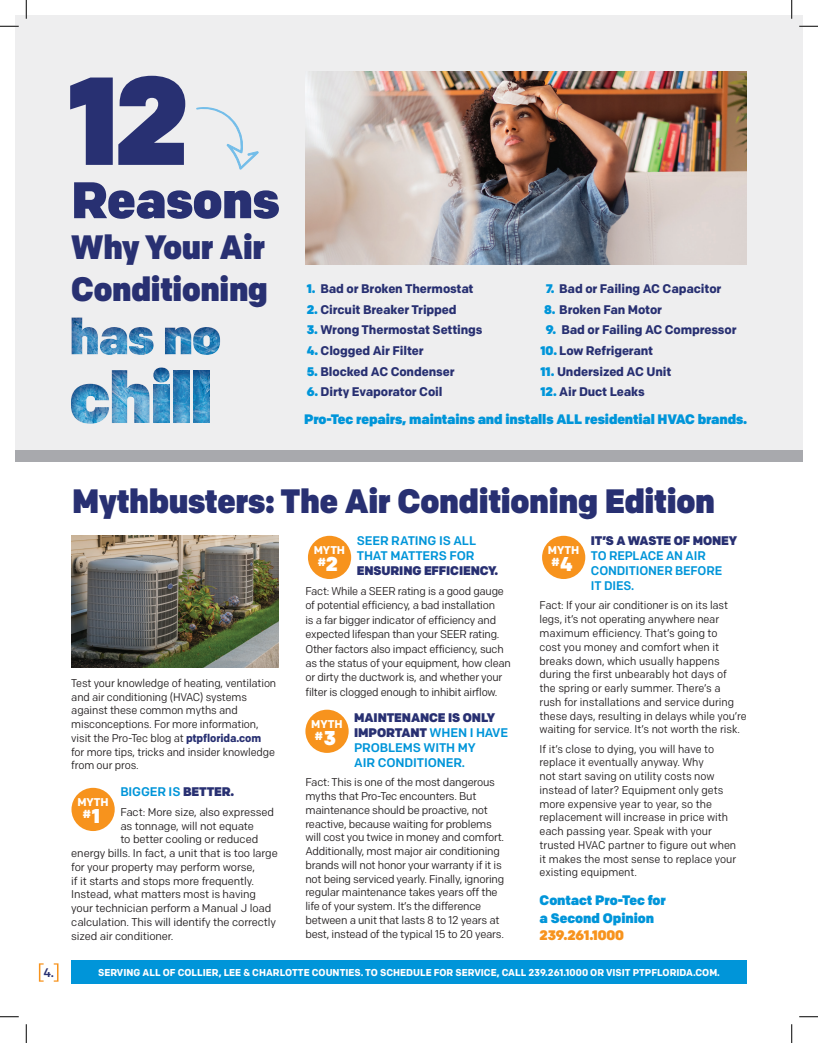
<style>
.page{position:relative;width:818px;height:1043px;background:#fff}
.page>*{position:absolute;margin:0;border:0;box-sizing:border-box;transform-origin:0 0}
.t1{font:900 124.75px "Colfax";color:#283072}
.t2{font:900 51.25px "Colfax";letter-spacing:-.01em;color:#283072}
.t3{font:900 33.75px "Colfax";letter-spacing:-.01em;color:#283072}
.t4{font:900 33.75px/41.2px "Colfax";letter-spacing:-.01em;color:#283072;scale:.95 1}
.t5{font:900 13.75px/17.5px "Colfax";letter-spacing:-.01em;color:#0095d9}
.t6{font:900 13.75px "Colfax";letter-spacing:-.01em;color:#f7931d}
.t7{font:700 12.5px "Colfax";letter-spacing:-.01em;color:#283072}
.t8{font:500 12.5px/15px "Colfax";letter-spacing:-.01em;color:#0095d9}
.t9{font:900 12.5px "Colfax";letter-spacing:-.01em;color:#283072}
.t10{font:500 12.5px "Colfax";color:#283072}
.t11{font:900 11.62px "Colfax";color:#fff}
.t12{font:11.25px/13.8px "Colfax";letter-spacing:-.01em;color:#231f20;scale:.95 1}
.t13{font:11.25px/13.8px "Colfax";letter-spacing:-.01em;color:#231f20}
.t14{font:11.25px/14.4px "Colfax";letter-spacing:-.01em;color:#231f20;scale:.96 1}
.t15{font:700 11.25px "Colfax";letter-spacing:-.01em;color:#fff}
.t16{font:700 10px "Colfax";color:#fff;scale:.96 1}
.s1{font-weight:900;color:#0095d9}
.s2{font-weight:700;color:#283072}
.s3{font-weight:900;color:#283072}
.s4{font-size:20px}
</style>
<div class="page">
<div style="left:15px;top:15px;width:787px;height:441px;background:#eeeeef"></div>
<svg style="left:196px;top:107px;width:63px;height:63px"></svg>
<img style="left:305px;top:71px;width:441px;height:194px">
<img style="left:71px;top:536px;width:207px;height:131px">
<div style="left:71px;top:960px;width:675px;height:24px;background:#0095d9"></div>
<div style="left:308px;top:536px;width:43px;height:43px;background:#f7931d;border-radius:50%"></div>
<div style="left:71px;top:787px;width:44px;height:44px;background:#f7931d;border-radius:50%"></div>
<div style="left:305px;top:709px;width:43px;height:44px;background:#f7931d;border-radius:50%"></div>
<div style="left:542px;top:536px;width:43px;height:43px;background:#f7931d;border-radius:50%"></div>
<div style="left:15px;top:450px;width:787px;height:11px;background:#a8a9ad"></div>
<div style="left:41px;top:296px;width:223px;height:152px;background:#283072;opacity:.6"></div>
<svg style="left:39px;top:963px;width:5px;height:18px"></svg>
<svg style="left:54px;top:963px;width:4px;height:18px"></svg>
<svg style="left:0;top:25px;width:19px;height:2px"></svg>
<svg style="left:799px;top:25px;width:19px;height:2px"></svg>
<svg style="left:0;top:1016px;width:19px;height:1px"></svg>
<svg style="left:799px;top:1016px;width:19px;height:1px"></svg>
<svg style="left:25px;top:0;width:2px;height:19px"></svg>
<svg style="left:25px;top:1024px;width:2px;height:18px"></svg>
<svg style="left:791px;top:0;width:1px;height:19px"></svg>
<svg style="left:791px;top:1024px;width:1px;height:18px"></svg>
<h1 class="t1" style="left:68px;top:44px;width:124px">12</h1>
<h2 class="t2" style="left:71px;top:168px;width:210px">Reasons</h2>
<h3 class="t4" style="left:71px;top:227px;width:208px">Why Your Air<br>Conditioning</h3>
<p class="t7" style="left:306px;top:281px;width:168px"><span class="s1">1.</span> Bad or Broken Thermostat</p>
<p class="t7" style="left:306px;top:302px;width:151px"><span class="s1">2.</span> Circuit Breaker Tripped</p>
<p class="t7" style="left:306px;top:322px;width:177px"><span class="s1">3.</span> Wrong Thermostat Settings</p>
<p class="t7" style="left:306px;top:343px;width:119px"><span class="s1">4.</span> Clogged Air Filter</p>
<p class="t7" style="left:306px;top:364px;width:149px"><span class="s1">5.</span> Blocked AC Condenser</p>
<p class="t7" style="left:306px;top:384px;width:137px"><span class="s1">6.</span> Dirty Evaporator Coil</p>
<p class="t7" style="left:545px;top:281px;width:177px"><span class="s1">7.</span> Bad or Failing AC Capacitor</p>
<p class="t7" style="left:544px;top:302px;width:120px"><span class="s1">8.</span> Broken Fan Motor</p>
<p class="t7" style="left:545px;top:322px;width:192px"><span class="s1">9.</span> Bad or Failing AC Compressor</p>
<p class="t7" style="left:540px;top:343px;width:114px"><span class="s1">10.</span> Low Refrigerant</p>
<p class="t7" style="left:540px;top:364px;width:132px"><span class="s1">11.</span> Undersized AC Unit</p>
<p class="t7" style="left:540px;top:384px;width:106px"><span class="s1">12.</span> Air Duct Leaks</p>
<p class="t5" style="left:304px;top:410px;width:444px">Pro-Tec repairs, maintains and installs ALL residential HVAC brands.</p>
<p class="t10" style="left:43px;top:965px;width:12px">4.</p>
<h3 class="t3" style="left:72px;top:481px;width:644px">Mythbusters: The Air Conditioning Edition</h3>
<p class="t12" style="left:71px;top:676px;width:217px">Test your knowledge of heating, ventilation and air conditioning (HVAC) systems against these common myths and misconceptions. For more information, visit the Pro-Tec blog at <span class="s2">ptpflorida.com </span>for more tips, tricks and insider knowledge from our pros.</p>
<p class="t8" style="left:120px;top:784px;width:115px">BIGGER IS <span class="s3">BETTER.</span></p>
<p class="t13" style="left:120px;top:805px;width:155px">Fact: More size, also expressed</p>
<p class="t13" style="left:120px;top:818px;width:135px">as tonnage, will not equate</p>
<p class="t13" style="left:120px;top:832px;width:139px">to better cooling or reduced</p>
<p class="t13" style="left:71px;top:846px;width:208px">energy bills. In fact, a unit that is too large</p>
<p class="t13" style="left:71px;top:859px;width:185px">for your property may perform worse,</p>
<p class="t13" style="left:71px;top:873px;width:184px">if it starts and stops more frequently.</p>
<p class="t13" style="left:71px;top:887px;width:186px">Instead, what matters most is having</p>
<p class="t13" style="left:71px;top:901px;width:201px">your technician perform a Manual J load</p>
<p class="t13" style="left:71px;top:914px;width:206px">calculation. This will identify the correctly</p>
<p class="t13" style="left:71px;top:928px;width:104px">sized air conditioner.</p>
<p class="t15" style="left:77px;top:795px;width:33px">MYTH</p>
<p class="t11" style="left:83px;top:806px;width:19px">#<span class="s4">1</span></p>
<p class="t8" style="left:357px;top:533px;width:121px">SEER RATING IS ALL<br>THAT MATTERS FOR</p>
<p class="t9" style="left:357px;top:563px;width:143px">ENSURING EFFICIENCY.</p>
<p class="t14" style="left:305px;top:584px;width:215px">Fact: While a SEER rating is a good gauge of potential efficiency, a bad installation<br>is a far bigger indicator of efficiency and expected lifespan than your SEER rating.<br>Other factors also impact efficiency, such as the status of your equipment, how clean or dirty the ductwork is, and whether your filter is clogged enough to inhibit airflow.</p>
<p class="t8" style="left:354px;top:710px;width:155px"><span class="s3">MAINTENANCE IS ONLY<br>IMPORTANT</span> WHEN I HAVE<br>PROBLEMS WITH MY<br>AIR CONDITIONER.</p>
<p class="t13" style="left:305px;top:775px;width:200px">Fact: This is one of the most dangerous myths that Pro-Tec encounters. But maintenance should be proactive, not reactive, because waiting for problems will cost you twice in money and comfort.<br>Additionally, most major air conditioning brands will not honor your warranty if it is not being serviced yearly. Finally, ignoring regular maintenance takes years off the life of your system. It’s the difference between a unit that lasts 8 to 12 years at best, instead of the typical 15 to 20 years.</p>
<p class="t15" style="left:314px;top:543px;width:33px">MYTH</p>
<p class="t11" style="left:318px;top:554px;width:22px">#<span class="s4">2</span></p>
<p class="t15" style="left:311px;top:716px;width:33px">MYTH</p>
<p class="t11" style="left:315px;top:728px;width:23px">#<span class="s4">3</span></p>
<p class="t9" style="left:591px;top:533px;width:148px">IT’S A WASTE OF MONEY</p>
<p class="t8" style="left:591px;top:548px;width:133px">TO REPLACE AN AIR<br>CONDITIONER BEFORE<br>IT DIES.</p>
<p class="t12" style="left:539px;top:598px;width:219px">Fact: If your air conditioner is on its last legs, it’s not operating anywhere near maximum efficiency. That’s going to<br>cost you money and comfort when it breaks down, which usually happens during the first unbearably hot days of<br>the spring or early summer. There’s a<br>rush for installations and service during these days, resulting in delays while you’re waiting for service. It’s not worth the risk.</p>
<p class="t12" style="left:539px;top:741px;width:208px">If it’s close to dying, you will have to replace it eventually anyway. Why<br>not start saving on utility costs now instead of later? Equipment only gets more expensive year to year, so the replacement will increase in price with each passing year. Speak with your trusted HVAC partner to figure out when it makes the most sense to replace your existing equipment.</p>
<p class="t5" style="left:539px;top:891px;width:128px">Contact Pro-Tec for a Second Opinion</p>
<p class="t6" style="left:539px;top:927px;width:86px">239.261.1000</p>
<p class="t15" style="left:548px;top:543px;width:33px">MYTH</p>
<p class="t11" style="left:551px;top:554px;width:23px">#<span class="s4">4</span></p>
<p class="t16" style="left:98px;top:966px;width:649px">SERVING ALL OF COLLIER, LEE &amp; CHARLOTTE COUNTIES. TO SCHEDULE FOR SERVICE, CALL 239.261.1000 OR VISIT PTPFLORIDA.COM.</p>
</div>
